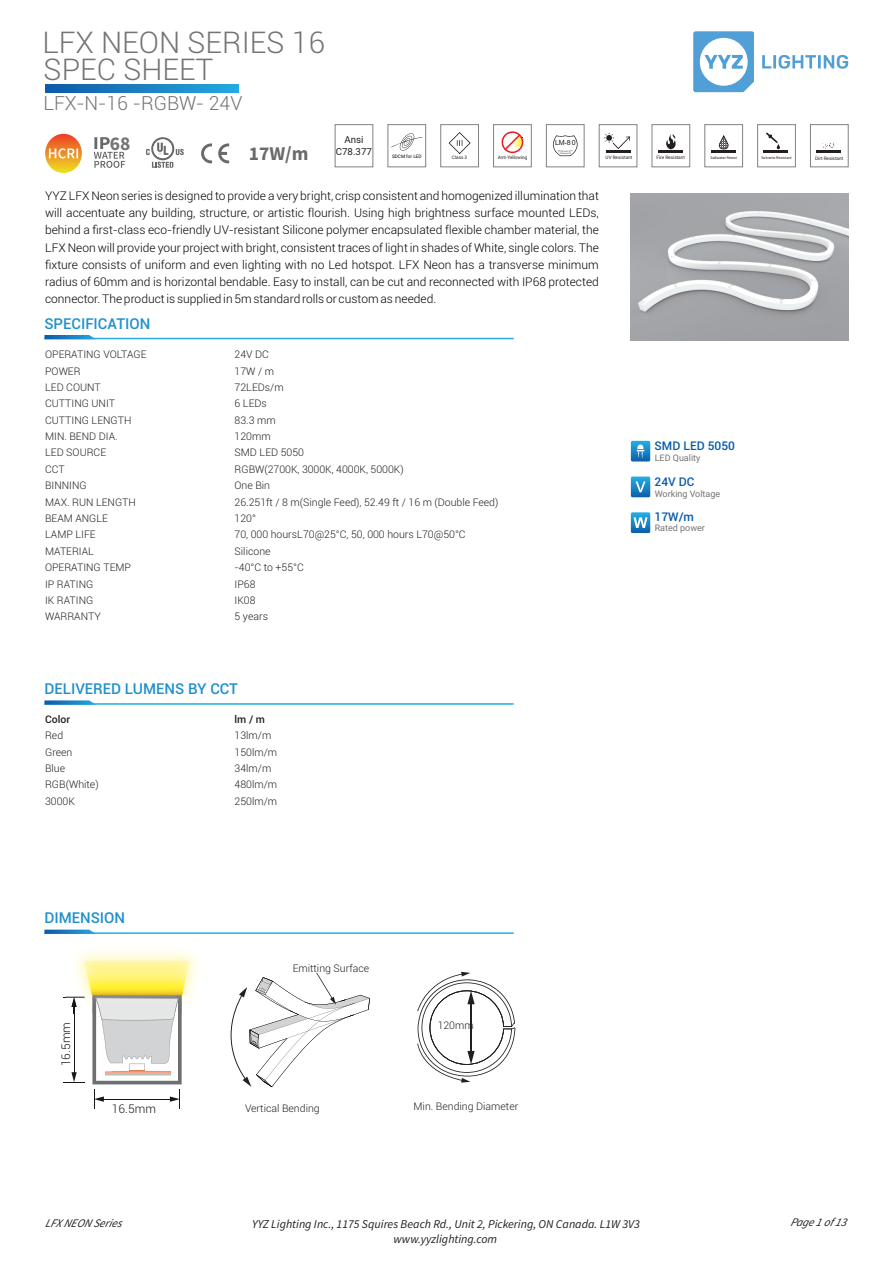
<style>
.page{position:relative;width:893px;height:1263px;background:#fff}
.page>*{position:absolute;margin:0;border:0;box-sizing:border-box;transform-origin:0 0}
.t1{font:300 30px/26.7px "Roboto";color:#747474}
.t2{font:300 19.5px "Roboto";color:#747474}
.t3{font:700 19.5px "Source Sans Pro";color:#696a69}
.t4{font:700 19.5px "Source Sans Pro";color:#747474}
.t5{font:500 15px "Roboto";color:#1f8fcd}
.t6{font:300 12px/17.2px "Roboto";color:#020203;text-align:justify}
.t7{font:italic 12px/15.1px "Source Sans Pro";color:#231f20;text-align:center}
.t8{font:500 12px "Roboto";color:#085ba9}
.t9{font:300 12px "Roboto";color:#191818}
.t10{font:italic 11.55px "Source Sans Pro";letter-spacing:-.01em;color:#231f20}
.t11{font:300 10.5px "Roboto";color:#231f20}
.t12{font:500 10.5px "Roboto";color:#231f20}
.t13{font:9.75px/11.7px "Roboto";color:#231f20;text-align:center}
.t14{font:9px "Roboto";color:#747474}
.t15{font:7.05px "Arial";color:#221f1f}
.t16{font:4.65px "Roboto";color:#231f20}
.t17{font:4.65px "Roboto";color:#050001}
.t18{font:3.75px "Roboto";color:#231f20}
</style>
<div class="page">
<svg style="left:45px;top:134px;width:37px;height:39px"></svg>
<svg style="left:693px;top:32px;width:61px;height:60px"></svg>
<svg style="left:762px;top:55px;width:86px;height:14px"></svg>
<svg style="left:201px;top:143px;width:11px;height:20px"></svg>
<svg style="left:218px;top:143px;width:11px;height:20px"></svg>
<svg style="left:94px;top:137px;width:31px;height:31px"></svg>
<hr style="left:44px;top:338px;width:470px;height:1px;background:#25ace3">
<svg style="left:44px;top:335px;width:52px;height:4px"></svg>
<hr style="left:44px;top:932px;width:470px;height:2px;background:#25ace3">
<svg style="left:44px;top:930px;width:52px;height:4px"></svg>
<svg style="left:45px;top:85px;width:194px;height:7px"></svg>
<svg style="left:146px;top:137px;width:38px;height:31px"></svg>
<hr style="left:816px;top:150px;width:24px;height:3px;background:#231f20">
<svg style="left:822px;top:142px;width:13px;height:7px"></svg>
<div style="left:810px;top:124px;width:38px;height:43px;border:1px solid #808285"></div>
<hr style="left:763px;top:150px;width:24px;height:3px;background:#231f20">
<svg style="left:766px;top:133px;width:14px;height:16px"></svg>
<div style="left:757px;top:124px;width:39px;height:43px;border:1px solid #808285"></div>
<hr style="left:711px;top:151px;width:25px;height:2px;background:#231f20">
<svg style="left:719px;top:135px;width:9px;height:14px"></svg>
<div style="left:705px;top:124px;width:38px;height:43px;border:1px solid #808285"></div>
<hr style="left:659px;top:150px;width:24px;height:3px;background:#231f20">
<svg style="left:666px;top:134px;width:10px;height:16px"></svg>
<div style="left:652px;top:124px;width:38px;height:43px;border:1px solid #808285"></div>
<hr style="left:606px;top:150px;width:25px;height:3px;background:#231f20">
<svg style="left:604px;top:133px;width:26px;height:16px"></svg>
<div style="left:599px;top:124px;width:38px;height:43px;border:1px solid #808285"></div>
<svg style="left:502px;top:131px;width:21px;height:22px"></svg>
<div style="left:493px;top:124px;width:39px;height:43px;border:1px solid #808285"></div>
<svg style="left:449px;top:132px;width:22px;height:22px"></svg>
<div style="left:440px;top:124px;width:39px;height:43px;border:1px solid #808285"></div>
<svg style="left:391px;top:133px;width:31px;height:18px"></svg>
<div style="left:388px;top:124px;width:38px;height:43px;border:1px solid #808285"></div>
<div style="left:335px;top:124px;width:38px;height:43px;border:1px solid #808285"></div>
<div style="left:546px;top:124px;width:38px;height:43px;border:1px solid #808285"></div>
<svg style="left:553px;top:135px;width:24px;height:21px"></svg>
<hr style="left:44px;top:703px;width:470px;height:2px;background:#25ace3">
<svg style="left:44px;top:700px;width:52px;height:5px"></svg>
<svg style="left:631px;top:512px;width:19px;height:21px"></svg>
<svg style="left:634px;top:517px;width:13px;height:11px"></svg>
<svg style="left:631px;top:477px;width:19px;height:20px"></svg>
<svg style="left:636px;top:481px;width:9px;height:11px"></svg>
<div style="left:631px;top:441px;width:19px;height:20px;background:linear-gradient(to bottom,#25ade5,#0e65af);border-radius:2px"></div>
<svg style="left:637px;top:444px;width:7px;height:14px"></svg>
<img style="left:631px;top:193px;width:217px;height:147px">
<svg style="left:417px;top:972px;width:98px;height:111px"></svg>
<hr style="left:74px;top:1005px;width:1px;height:69px;background:#191818">
<svg style="left:63px;top:1072px;width:22px;height:11px"></svg>
<svg style="left:92px;top:1013px;width:90px;height:96px"></svg>
<img style="left:92px;top:995px;width:90px;height:18px">
<svg style="left:63px;top:997px;width:22px;height:16px"></svg>
<img style="left:95px;top:997px;width:84px;height:16px">
<img style="left:84px;top:961px;width:106px;height:34px">
<svg style="left:231px;top:973px;width:139px;height:114px"></svg>
<h1 class="t1" style="left:42px;top:32px;width:284px">LFX NEON SERIES 16<br>SPEC SHEET</h1>
<h2 class="t2" style="left:43px;top:96px;width:201px">LFX-N-16 -RGBW- 24V</h2>
<h2 class="t4" style="left:110px;top:135px;width:22px">68</h2>
<h2 class="t3" style="left:249px;top:145px;width:61px">17W/m</h2>
<p class="t13" style="left:336px;top:135px;width:38px">Ansi<br>C78.377</p>
<p class="t15" style="left:555px;top:139px;width:22px">LM-80</p>
<p class="t17" style="left:392px;top:155px;width:31px">SDCM for LED</p>
<p class="t16" style="left:452px;top:156px;width:17px">Class 3</p>
<p class="t16" style="left:498px;top:156px;width:31px">Anti-Yellowing</p>
<p class="t16" style="left:606px;top:156px;width:28px">UV Resistant</p>
<p class="t16" style="left:656px;top:155px;width:30px">Fire Resistant</p>
<p class="t18" style="left:710px;top:156px;width:28px">Saltwater Resist</p>
<p class="t18" style="left:761px;top:156px;width:32px">Solvents Resistant</p>
<p class="t16" style="left:815px;top:156px;width:30px">Dirt Resistant</p>
<p class="t6" style="left:45px;top:188px;width:555px">YYZ LFX Neon series is designed to provide a very bright, crisp consistent and homogenized illumination that will accentuate any building, structure, or artistic flourish. Using high brightness surface mounted LEDs, behind a first-class eco-friendly UV-resistant Silicone polymer encapsulated flexible chamber material, the LFX Neon will provide your project with bright, consistent traces of light in shades of White, single colors. The fixture consists of uniform and even lighting with no Led hotspot. LFX Neon has a transverse minimum radius of 60mm and is horizontal bendable. Easy to install, can be cut and reconnected with IP68 protected connector. The product is supplied in 5m standard rolls or custom as needed.</p>
<p class="t5" style="left:44px;top:317px;width:107px">SPECIFICATION</p>
<p class="t11" style="left:45px;top:350px;width:103px">OPERATING VOLTAGE</p>
<p class="t11" style="left:235px;top:350px;width:36px">24V DC</p>
<p class="t11" style="left:45px;top:367px;width:37px">POWER</p>
<p class="t11" style="left:235px;top:367px;width:41px">17W / m</p>
<p class="t11" style="left:45px;top:383px;width:57px">LED COUNT</p>
<p class="t11" style="left:235px;top:383px;width:51px">72LEDs/m</p>
<p class="t11" style="left:45px;top:399px;width:71px">CUTTING UNIT</p>
<p class="t11" style="left:235px;top:399px;width:34px">6 LEDs</p>
<p class="t11" style="left:45px;top:416px;width:88px">CUTTING LENGTH</p>
<p class="t11" style="left:235px;top:416px;width:43px">83.3 mm</p>
<p class="t11" style="left:45px;top:432px;width:74px">MIN. BEND DIA.</p>
<p class="t11" style="left:235px;top:432px;width:38px">120mm</p>
<p class="t11" style="left:45px;top:449px;width:63px">LED SOURCE</p>
<p class="t11" style="left:235px;top:449px;width:71px">SMD LED 5050</p>
<p class="t11" style="left:45px;top:465px;width:21px">CCT</p>
<p class="t11" style="left:235px;top:465px;width:171px">RGBW(2700K, 3000K, 4000K, 5000K)</p>
<p class="t11" style="left:45px;top:481px;width:43px">BINNING</p>
<p class="t11" style="left:235px;top:481px;width:37px">One Bin</p>
<p class="t11" style="left:45px;top:498px;width:92px">MAX. RUN LENGTH</p>
<p class="t11" style="left:235px;top:498px;width:265px">26.251ft / 8 m(Single Feed), 52.49 ft / 16 m (Double Feed)</p>
<p class="t11" style="left:45px;top:514px;width:64px">BEAM ANGLE</p>
<p class="t11" style="left:235px;top:514px;width:23px">120°</p>
<p class="t11" style="left:45px;top:530px;width:52px">LAMP LIFE</p>
<p class="t11" style="left:235px;top:530px;width:233px">70, 000 hoursL70@25°C, 50, 000 hours L70@50°C</p>
<p class="t11" style="left:45px;top:547px;width:50px">MATERIAL</p>
<p class="t11" style="left:235px;top:547px;width:38px">Silicone</p>
<p class="t11" style="left:45px;top:563px;width:87px">OPERATING TEMP</p>
<p class="t11" style="left:235px;top:563px;width:71px">-40°C to +55°C</p>
<p class="t11" style="left:45px;top:580px;width:50px">IP RATING</p>
<p class="t11" style="left:235px;top:580px;width:22px">IP68</p>
<p class="t11" style="left:45px;top:596px;width:50px">IK RATING</p>
<p class="t11" style="left:235px;top:596px;width:22px">IK08</p>
<p class="t11" style="left:45px;top:612px;width:57px">WARRANTY</p>
<p class="t11" style="left:235px;top:612px;width:35px">5 years</p>
<p class="t5" style="left:44px;top:683px;width:195px">DELIVERED LUMENS BY CCT</p>
<p class="t12" style="left:45px;top:715px;width:26px">Color</p>
<p class="t12" style="left:235px;top:715px;width:32px">lm / m</p>
<p class="t11" style="left:45px;top:731px;width:20px">Red</p>
<p class="t11" style="left:235px;top:731px;width:38px">13lm/m</p>
<p class="t11" style="left:45px;top:748px;width:29px">Green</p>
<p class="t11" style="left:235px;top:748px;width:44px">150lm/m</p>
<p class="t11" style="left:45px;top:764px;width:22px">Blue</p>
<p class="t11" style="left:235px;top:764px;width:38px">34lm/m</p>
<p class="t11" style="left:45px;top:780px;width:55px">RGB(White)</p>
<p class="t11" style="left:235px;top:780px;width:44px">480lm/m</p>
<p class="t11" style="left:45px;top:797px;width:31px">3000K</p>
<p class="t11" style="left:235px;top:797px;width:44px">250lm/m</p>
<p class="t5" style="left:44px;top:912px;width:82px">DIMENSION</p>
<p class="t9" style="left:61px;top:1066px;width:46px;rotate:-90deg">16.5mm</p>
<p class="t11" style="left:293px;top:964px;width:78px">Emitting Surface</p>
<p class="t9" style="left:112px;top:1103px;width:46px">16.5mm</p>
<p class="t11" style="left:245px;top:1104px;width:76px">Vertical Bending</p>
<p class="t11" style="left:438px;top:1021px;width:38px">120mm</p>
<p class="t11" style="left:414px;top:1101px;width:106px">Min. Bending Diameter</p>
<p class="t8" style="left:655px;top:441px;width:82px">SMD LED 5050</p>
<p class="t8" style="left:655px;top:477px;width:41px">24V DC</p>
<p class="t8" style="left:655px;top:512px;width:41px">17W/m</p>
<p class="t14" style="left:655px;top:455px;width:47px">LED Quality</p>
<p class="t14" style="left:655px;top:490px;width:67px">Working Voltage</p>
<p class="t14" style="left:655px;top:524px;width:52px">Rated power</p>
<p class="t10" style="left:45px;top:1218px;width:81px">LFX NEON Series</p>
<p class="t7" style="left:252px;top:1217px;width:389px">YYZ Lighting Inc., 1175 Squires Beach Rd., Unit 2, Pickering, ON Canada. L1W 3V3 www.yyzlighting.com</p>
<p class="t10" style="left:790px;top:1217px;width:61px">Page1of 13</p>
</div>
